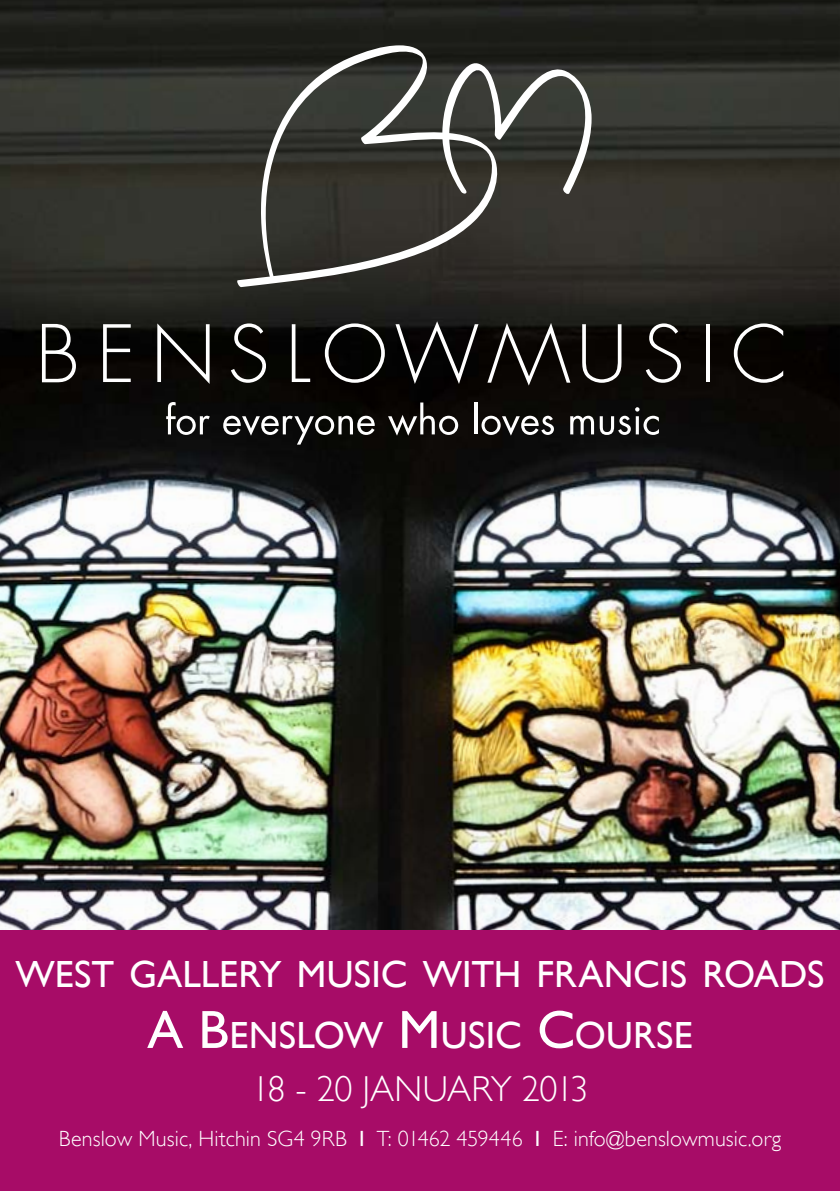
<style>
.page{position:relative;width:840px;height:1191px;background:#fff}
.page>*{position:absolute;margin:0;border:0;box-sizing:border-box;transform-origin:0 0}
.Tutors_Text{font:37.8px "Gill Sans";color:#fff}
.Tutors_Text-2{font:300 36px "Gill Sans";letter-spacing:-.015em;color:#fff}
.Tutors_Text-3{font:300 22px "Gill Sans";letter-spacing:.005em;color:#fff}
.s1{font-size:54px}
.s2{font-weight:400}
</style>
<div class="page">
<img style="left:0;top:0;width:839px;height:930px">
<svg style="left:166px;top:402px;width:44px;height:33px"></svg>
<svg style="left:223px;top:416px;width:152px;height:28px"></svg>
<svg style="left:388px;top:402px;width:70px;height:34px;background:#3f3c3a"></svg>
<hr style="left:474px;top:402px;width:3px;height:32px;background:#fff">
<svg style="left:481px;top:416px;width:72px;height:19px"></svg>
<svg style="left:570px;top:416px;width:23px;height:18px"></svg>
<svg style="left:599px;top:407px;width:59px;height:28px"></svg>
<svg style="left:103px;top:324px;width:28px;height:58px"></svg>
<svg style="left:157px;top:323px;width:52px;height:61px"></svg>
<svg style="left:231px;top:323px;width:35px;height:60px"></svg>
<svg style="left:291px;top:324px;width:19px;height:58px"></svg>
<svg style="left:324px;top:323px;width:60px;height:60px;background:#2f2f2e"></svg>
<svg style="left:395px;top:321px;width:83px;height:63px;background:#2c2b2b"></svg>
<svg style="left:582px;top:324px;width:39px;height:59px;background:#3c3936"></svg>
<svg style="left:645px;top:323px;width:35px;height:60px"></svg>
<svg style="left:705px;top:324px;width:4px;height:58px"></svg>
<svg style="left:733px;top:323px;width:49px;height:60px;background:#2e2c29"></svg>
<svg style="left:42px;top:324px;width:34px;height:58px"></svg>
<svg style="left:487px;top:323px;width:83px;height:62px;background:#312e2b"></svg>
<svg style="left:235px;top:45px;width:356px;height:242px;background:#464641"></svg>
<div style="left:0;top:930px;width:839px;height:261px;background:#a70c67"></div>
<p class="Tutors_Text" style="left:15px;top:952px;width:810px">WEST GALLERY MUSIC WITH FRANCIS ROADS</p>
<p class="Tutors_Text" style="left:147px;top:1013px;width:546px"><span class="s1">A B</span>ENSLOW <span class="s1">M</span> USIC <span class="s1">C</span>OURSE</p>
<p class="Tutors_Text-2" style="left:251px;top:1068px;width:338px">18 - 20 JANUARY 2013</p>
<p class="Tutors_Text-3" style="left:59px;top:1125px;width:723px">Benslow Music, Hitchin SG4 9RB <span class="s2">I</span> T: 01462 459446 <span class="s2">I</span> E: info@benslowmusic.org</p>
</div>
